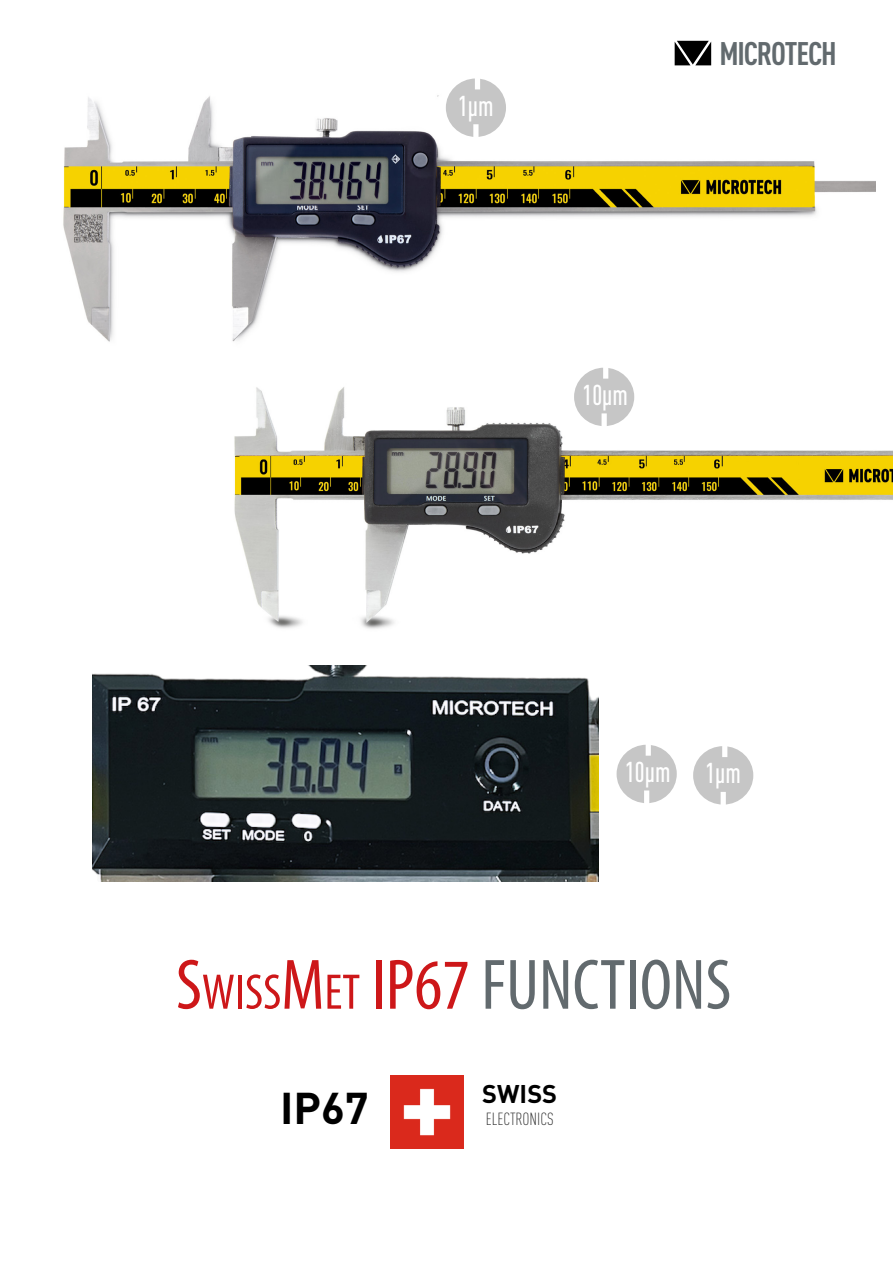
<style>
.page{position:relative;width:893px;height:1263px;background:#fff}
.page>*{position:absolute;margin:0;border:0;box-sizing:border-box;transform-origin:0 0}
.t1{font:condensed 72px "Myriad Pro";color:#626a6e}
.t2{font:700 43.95px "DIN Pro";color:#000}
.t3{font:700 condensed 32.25px "DIN Pro";letter-spacing:-.04em;color:#626a6e}
.t4{font:500 condensed 28.35px "DIN Pro";color:#fff;scale:.91 1}
.t5{font:700 25.35px "DIN Pro";color:#000}
.t6{font:300 condensed 17.4px "DIN Pro";color:#333}
.s1{color:#cd1719}
.s2{font-size:50.4px;color:#cd1719}
</style>
<div class="page">
<svg style="left:675px;top:41px;width:36px;height:24px"></svg>
<img style="left:391px;top:1075px;width:73px;height:73px">
<img style="left:92px;top:665px;width:506px;height:216px">
<img style="left:63px;top:93px;width:813px;height:249px">
<div style="left:446px;top:78px;width:60px;height:59px;background:#c6c6c6;border-radius:50%"></div>
<div style="left:475px;top:69px;width:5px;height:20px;border:4px solid #fff"></div>
<div style="left:473px;top:124px;width:6px;height:21px;border:4px solid #fff"></div>
<img style="left:234px;top:384px;width:659px;height:245px">
<div style="left:574px;top:368px;width:60px;height:58px;background:#c6c6c6;border-radius:50%"></div>
<div style="left:603px;top:358px;width:5px;height:21px;border:4px solid #fff"></div>
<div style="left:601px;top:413px;width:6px;height:21px;border:4px solid #fff"></div>
<div style="left:693px;top:746px;width:60px;height:58px;background:#c6c6c6;border-radius:50%"></div>
<div style="left:722px;top:736px;width:5px;height:21px;border:4px solid #fff"></div>
<div style="left:721px;top:792px;width:5px;height:20px;border:4px solid #fff"></div>
<div style="left:617px;top:745px;width:60px;height:58px;background:#c6c6c6;border-radius:50%"></div>
<div style="left:646px;top:735px;width:5px;height:21px;border:4px solid #fff"></div>
<div style="left:644px;top:790px;width:5px;height:21px;border:4px solid #fff"></div>
<p class="t4" style="left:458px;top:85px;width:41px">1μm</p>
<p class="t3" style="left:720px;top:30px;width:119px">MICROTECH</p>
<p class="t4" style="left:583px;top:374px;width:51px">10μm</p>
<p class="t4" style="left:625px;top:751px;width:129px">10μm 1μm</p>
<p class="t1" style="left:176px;top:941px;width:557px"><span class="s1">S</span><span class="s2">WISS</span><span class="s1">M</span><span class="s2">ET</span> <span class="s1">IP67</span> FUNCTIONS</p>
<p class="t2" style="left:280px;top:1071px;width:90px">IP67</p>
<p class="t5" style="left:482px;top:1073px;width:76px">SWISS</p>
<p class="t6" style="left:486px;top:1107px;width:69px">ELECTRONICS</p>
</div>
